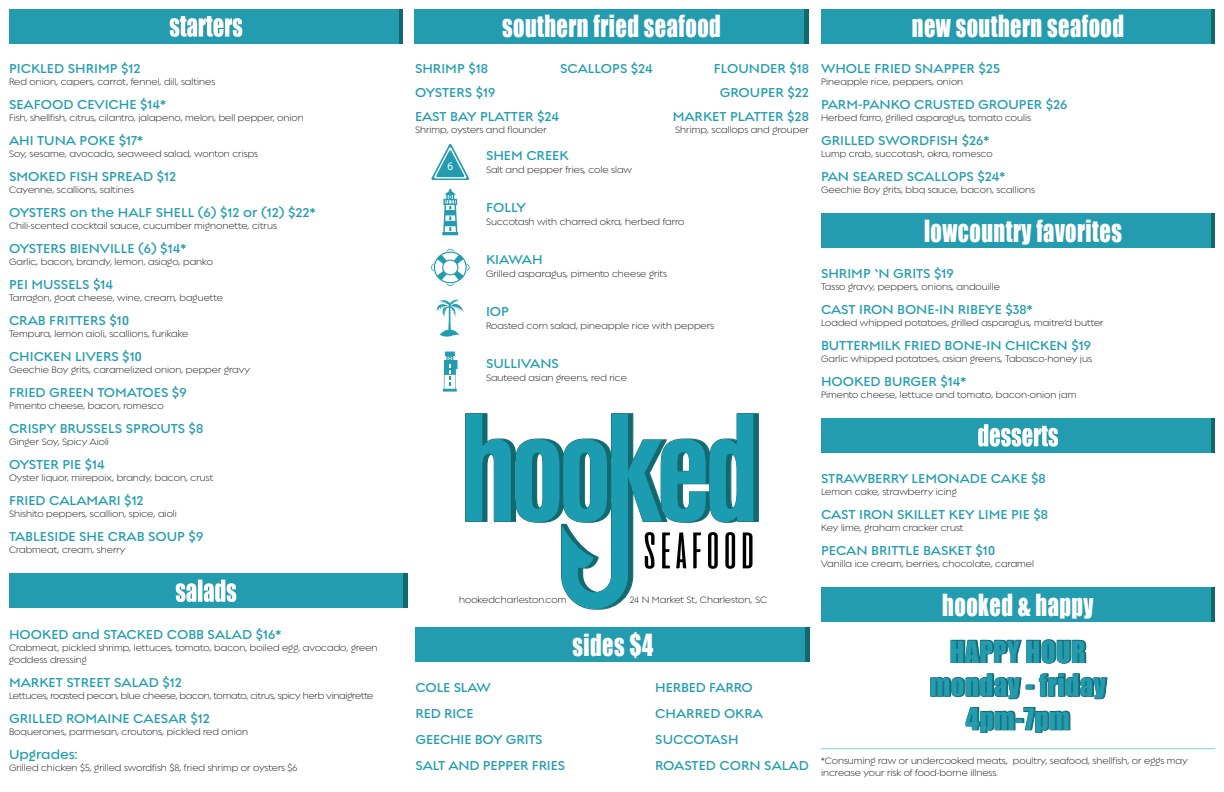
<style>
.page{position:relative;width:1224px;height:792px;background:#fff}
.page>*{position:absolute;margin:0;border:0;box-sizing:border-box;transform-origin:0 0}
.Main_Header{font:28px "Impact";letter-spacing:.02em;color:#fff;scale:.8 1}
.Main_Header-2{font:28px "Impact";letter-spacing:.02em;color:#239cb0;scale:.95 1}
.Header_Nova{font:600 14px "Regulator Nova";color:#239cb0}
.t1{font:11.7px "Myriad Pro";color:#fff;scale:.95 1}
.Body_Nova_light{font:300 10px/12px "Regulator Nova";color:#000}
.Body_Nova_light-2{font:300 10px "Regulator Nova";letter-spacing:-.025em;color:#000}
.Header_Nova-2{font:300 10px "Regulator Nova";color:#000}
</style>
<div class="page">
<div style="left:9px;top:9px;width:389px;height:35px;background:#239cb0"></div>
<div style="left:821px;top:9px;width:389px;height:35px;background:#239cb0"></div>
<div style="left:414px;top:9px;width:390px;height:35px;background:#239cb0"></div>
<div style="left:821px;top:213px;width:389px;height:35px;background:#239cb0"></div>
<div style="left:821px;top:418px;width:389px;height:35px;background:#239cb0"></div>
<div style="left:821px;top:587px;width:389px;height:35px;background:#239cb0"></div>
<div style="left:416px;top:627px;width:389px;height:35px;background:#239cb0"></div>
<div style="left:9px;top:573px;width:394px;height:35px;background:#239cb0"></div>
<svg style="left:170px;top:16px;width:72px;height:21px"></svg>
<svg style="left:176px;top:580px;width:60px;height:22px"></svg>
<svg style="left:951px;top:640px;width:70px;height:23px"></svg>
<svg style="left:1027px;top:640px;width:59px;height:23px"></svg>
<svg style="left:931px;top:674px;width:176px;height:25px"></svg>
<svg style="left:966px;top:708px;width:104px;height:24px"></svg>
<svg style="left:978px;top:424px;width:80px;height:23px"></svg>
<hr style="left:821px;top:748px;width:394px;height:1px;background:#73d9c6">
<svg style="left:431px;top:144px;width:38px;height:36px"></svg>
<svg style="left:442px;top:189px;width:16px;height:46px"></svg>
<svg style="left:431px;top:248px;width:39px;height:38px"></svg>
<svg style="left:443px;top:352px;width:15px;height:40px"></svg>
<svg style="left:436px;top:299px;width:28px;height:38px"></svg>
<svg style="left:466px;top:414px;width:292px;height:195px"></svg>
<p class="Header_Nova" style="left:9px;top:61px;width:133px">PICKLED SHRIMP $12</p>
<p class="Body_Nova_light" style="left:9px;top:76px;width:208px">Red onion, capers, carrot, fennel, dill, saltines</p>
<p class="Header_Nova" style="left:9px;top:97px;width:159px">SEAFOOD CEVICHE $14*</p>
<p class="Body_Nova_light" style="left:9px;top:112px;width:296px">Fish, shellfish, citrus, cilantro, jalapeno, melon, bell pepper, onion</p>
<p class="Header_Nova" style="left:9px;top:133px;width:135px">AHI TUNA POKE $17*</p>
<p class="Body_Nova_light" style="left:9px;top:148px;width:251px">Soy, sesame, avocado, seaweed salad, wonton crisps</p>
<p class="Header_Nova" style="left:9px;top:169px;width:169px">SMOKED FISH SPREAD $12</p>
<p class="Body_Nova_light" style="left:9px;top:184px;width:127px">Cayenne, scallions, saltines</p>
<p class="Header_Nova" style="left:9px;top:205px;width:308px">OYSTERS on the HALF SHELL (6) $12 or (12) $22*</p>
<p class="Body_Nova_light" style="left:9px;top:220px;width:269px">Chili-scented cocktail sauce, cucumber mignonette, citrus</p>
<p class="Header_Nova" style="left:9px;top:241px;width:179px">OYSTERS BIENVILLE (6) $14*</p>
<p class="Body_Nova_light" style="left:9px;top:256px;width:205px">Garlic, bacon, brandy, lemon, asiago, panko</p>
<p class="Header_Nova" style="left:9px;top:277px;width:106px">PEI MUSSELS $14</p>
<p class="Body_Nova_light" style="left:9px;top:292px;width:215px">Tarragon, goat cheese, wine, cream, baguette</p>
<p class="Header_Nova" style="left:9px;top:313px;width:122px">CRAB FRITTERS $10</p>
<p class="Body_Nova_light" style="left:9px;top:328px;width:181px">Tempura, lemon aioli, scallions, furikake</p>
<p class="Header_Nova" style="left:9px;top:349px;width:135px">CHICKEN LIVERS $10</p>
<p class="Body_Nova_light" style="left:9px;top:364px;width:243px">Geechie Boy grits, caramelized onion, pepper gravy</p>
<p class="Header_Nova" style="left:9px;top:385px;width:179px">FRIED GREEN TOMATOES $9</p>
<p class="Body_Nova_light" style="left:9px;top:400px;width:156px">Pimento cheese, bacon, romesco</p>
<p class="Header_Nova" style="left:9px;top:421px;width:196px">CRISPY BRUSSELS SPROUTS $8</p>
<p class="Header_Nova-2" style="left:9px;top:437px;width:102px">Ginger Soy, Spicy Aioli</p>
<p class="Header_Nova" style="left:9px;top:457px;width:97px">OYSTER PIE $14</p>
<p class="Body_Nova_light" style="left:9px;top:472px;width:206px">Oyster liquor, mirepoix, brandy, bacon, crust</p>
<p class="Header_Nova" style="left:9px;top:493px;width:136px">FRIED CALAMARI $12</p>
<p class="Body_Nova_light" style="left:9px;top:508px;width:169px">Shishito peppers, scallion, spice, aioli</p>
<p class="Header_Nova" style="left:9px;top:529px;width:196px">TABLESIDE SHE CRAB SOUP $9</p>
<p class="Body_Nova_light" style="left:9px;top:544px;width:118px">Crabmeat, cream, sherry</p>
<p class="Header_Nova" style="left:9px;top:626px;width:274px">HOOKED and STACKED COBB SALAD $16*</p>
<p class="Body_Nova_light" style="left:9px;top:642px;width:370px">Crabmeat, pickled shrimp, lettuces, tomato, bacon, boiled egg, avocado, green goddess dressing</p>
<p class="Header_Nova" style="left:9px;top:674px;width:174px">MARKET STREET SALAD $12</p>
<p class="Body_Nova_light-2" style="left:9px;top:690px;width:366px">Lettuces, roasted pecan, blue cheese, bacon, tomato, citrus, spicy herb vinaigrette</p>
<p class="Header_Nova" style="left:9px;top:710px;width:202px">GRILLED ROMAINE CAESAR $12</p>
<p class="Body_Nova_light" style="left:9px;top:726px;width:241px">Boquerones, parmesan, croutons, pickled red onion</p>
<p class="Header_Nova" style="left:9px;top:746px;width:70px">Upgrades:</p>
<p class="Body_Nova_light" style="left:9px;top:762px;width:290px">Grilled chicken $5, grilled swordfish $8, fried shrimp or oysters $6</p>
<p class="Main_Header" style="left:502px;top:5px;width:275px">southern fried seafood</p>
<p class="Main_Header" style="left:912px;top:5px;width:267px">new southern seafood</p>
<p class="Header_Nova" style="left:415px;top:61px;width:75px">SHRIMP $18</p>
<p class="Header_Nova" style="left:415px;top:85px;width:82px">OYSTERS $19</p>
<p class="Header_Nova" style="left:415px;top:109px;width:146px">EAST BAY PLATTER $24</p>
<p class="Body_Nova_light" style="left:415px;top:124px;width:133px">Shrimp, oysters and flounder</p>
<p class="Header_Nova" style="left:560px;top:61px;width:94px">SCALLOPS $24</p>
<p class="Header_Nova" style="left:714px;top:61px;width:97px">FLOUNDER $18</p>
<p class="Header_Nova" style="left:720px;top:85px;width:91px">GROUPER $22</p>
<p class="Header_Nova" style="left:673px;top:109px;width:138px">MARKET PLATTER $28</p>
<p class="Body_Nova_light" style="left:675px;top:124px;width:135px">Shrimp, scallops and grouper</p>
<p class="t1" style="left:447px;top:159px;width:8px">6</p>
<p class="Header_Nova" style="left:486px;top:147px;width:84px">SHEM CREEK</p>
<p class="Body_Nova_light" style="left:486px;top:164px;width:148px">Salt and pepper fries, cole slaw</p>
<p class="Header_Nova" style="left:486px;top:199px;width:41px">FOLLY</p>
<p class="Body_Nova_light" style="left:486px;top:216px;width:200px">Succotash with charred okra, herbed farro</p>
<p class="Header_Nova" style="left:486px;top:251px;width:58px">KIAWAH</p>
<p class="Body_Nova_light" style="left:486px;top:268px;width:183px">Grilled asparagus, pimento cheese grits</p>
<p class="Header_Nova" style="left:486px;top:303px;width:25px">IOP</p>
<p class="Body_Nova_light" style="left:486px;top:320px;width:229px">Roasted corn salad, pineapple rice with peppers</p>
<p class="Header_Nova" style="left:486px;top:355px;width:74px">SULLIVANS</p>
<p class="Body_Nova_light" style="left:486px;top:372px;width:142px">Sauteed asian greens, red rice</p>
<p class="Header_Nova" style="left:821px;top:61px;width:180px">WHOLE FRIED SNAPPER $25</p>
<p class="Body_Nova_light" style="left:821px;top:76px;width:144px">Pineapple rice, peppers, onion</p>
<p class="Header_Nova" style="left:821px;top:97px;width:248px">PARM-PANKO CRUSTED GROUPER $26</p>
<p class="Body_Nova_light" style="left:821px;top:112px;width:212px">Herbed farro, grilled asparagus, tomato coulis</p>
<p class="Header_Nova" style="left:821px;top:133px;width:170px">GRILLED SWORDFISH $26*</p>
<p class="Body_Nova_light" style="left:821px;top:148px;width:173px">Lump crab, succotash, okra, romesco</p>
<p class="Header_Nova" style="left:821px;top:169px;width:186px">PAN SEARED SCALLOPS $24*</p>
<p class="Body_Nova_light" style="left:821px;top:184px;width:215px">Geechie Boy grits, bbq sauce, bacon, scallions</p>
<p class="Main_Header" style="left:924px;top:209px;width:249px">lowcountry favorites</p>
<p class="Header_Nova" style="left:821px;top:265px;width:134px">SHRIMP ‘N GRITS $19</p>
<p class="Body_Nova_light" style="left:821px;top:281px;width:181px">Tasso gravy, peppers, onions, andouille</p>
<p class="Header_Nova" style="left:821px;top:301px;width:213px">CAST IRON BONE-IN RIBEYE $38*</p>
<p class="Body_Nova_light" style="left:821px;top:317px;width:284px">Loaded whipped potatoes, grilled asparagus, maitre’d butter</p>
<p class="Header_Nova" style="left:821px;top:337px;width:271px">BUTTERMILK FRIED BONE-IN CHICKEN $19</p>
<p class="Body_Nova_light" style="left:821px;top:353px;width:272px">Garlic whipped potatoes, asian greens, Tabasco-honey jus</p>
<p class="Header_Nova" style="left:821px;top:373px;width:147px">HOOKED BURGER $14*</p>
<p class="Body_Nova_light" style="left:821px;top:389px;width:257px">Pimento cheese, lettuce and tomato, bacon-onion jam</p>
<p class="Body_Nova_light" style="left:459px;top:593px;width:109px">hookedcharleston.com</p>
<p class="Body_Nova_light" style="left:630px;top:593px;width:139px">24 N Market St, Charleston, SC</p>
<p class="Header_Nova" style="left:821px;top:470px;width:226px">STRAWBERRY LEMONADE CAKE $8</p>
<p class="Body_Nova_light" style="left:821px;top:486px;width:137px">Lemon cake, strawberry icing</p>
<p class="Header_Nova" style="left:821px;top:506px;width:229px">CAST IRON SKILLET KEY LIME PIE $8</p>
<p class="Body_Nova_light" style="left:821px;top:522px;width:144px">Key lime, graham cracker crust</p>
<p class="Header_Nova" style="left:821px;top:542px;width:176px">PECAN BRITTLE BASKET $10</p>
<p class="Body_Nova_light" style="left:821px;top:558px;width:215px">Vanilla ice cream, berries, chocolate, caramel</p>
<p class="Main_Header" style="left:942px;top:583px;width:191px">hooked &amp; happy</p>
<p class="Header_Nova" style="left:416px;top:679px;width:77px">COLE SLAW</p>
<p class="Header_Nova" style="left:416px;top:705px;width:60px">RED RICE</p>
<p class="Header_Nova" style="left:416px;top:731px;width:129px">GEECHIE BOY GRITS</p>
<p class="Header_Nova" style="left:416px;top:757px;width:151px">SALT AND PEPPER FRIES</p>
<p class="Main_Header" style="left:573px;top:623px;width:103px">sides $4</p>
<p class="Main_Header-2" style="left:950px;top:630px;width:144px">HAPPY HOUR</p>
<p class="Main_Header-2" style="left:930px;top:663px;width:187px">monday - friday</p>
<p class="Main_Header-2" style="left:966px;top:697px;width:111px">4pm-7pm</p>
<p class="Header_Nova" style="left:655px;top:679px;width:99px">HERBED FARRO</p>
<p class="Header_Nova" style="left:655px;top:705px;width:109px">CHARRED OKRA</p>
<p class="Header_Nova" style="left:655px;top:731px;width:85px">SUCCOTASH</p>
<p class="Header_Nova" style="left:655px;top:757px;width:155px">ROASTED CORN SALAD</p>
<p class="Body_Nova_light" style="left:821px;top:755px;width:368px">*Consuming raw or undercooked meats, poultry, seafood, shellfish, or eggs may increase your risk of food-borne illness.</p>
</div>
